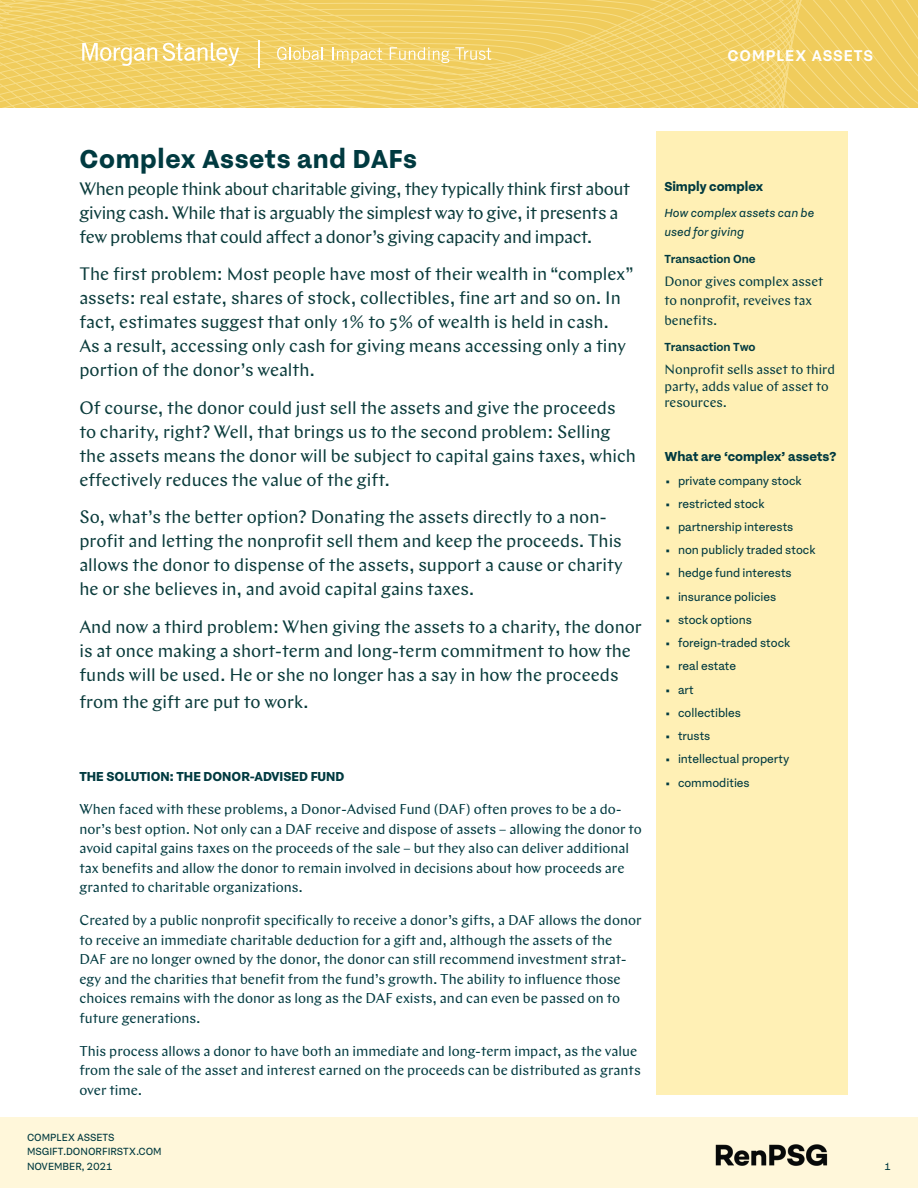
<style>
.page{position:relative;width:918px;height:1188px;background:#fff}
.page>*{position:absolute;margin:0;border:0;box-sizing:border-box;transform-origin:0 0}
.t1{font:700 30px "Symphonie Grotesque";letter-spacing:.02em;color:#003a40}
.t2{font:18px/24px "Chap";color:#0a3b3b}
.t3{font:18px/24px "Chap";letter-spacing:-.02em;color:#0a3b3b}
.t4{font:600 18px "Symphonie Grotesque";letter-spacing:.05em;color:#fff}
.t5{font:700 15px "Symphonie Grotesque";color:#003a40}
.t6{font:14.25px/19.5px "Chap";color:#003a40}
.t7{font:13.5px "Symphonie Grotesque";color:#003a40}
.t8{font:13.5px/19.5px "Chap";color:#003a40}
.t9{font:italic 13.5px/19.5px "Symphonie Grotesque";color:#003a40}
.t10{font:600 13.5px "Symphonie Grotesque";color:#003a40}
.t11{font:12px/14.4px "Symphonie Grotesque";color:#003a40}
</style>
<div class="page">
<div style="left:0;top:1118px;width:918px;height:70px;background:#fff7da"></div>
<svg style="left:0;top:0;width:918px;height:108px;background:#f1cf66"></svg>
<img style="left:715px;top:1144px;width:113px;height:22px">
<svg style="left:82px;top:43px;width:157px;height:23px"></svg>
<hr style="left:258px;top:40px;width:2px;height:28px;background:#fff">
<svg style="left:277px;top:47px;width:46px;height:13px"></svg>
<svg style="left:332px;top:47px;width:50px;height:16px"></svg>
<svg style="left:390px;top:47px;width:59px;height:16px"></svg>
<svg style="left:455px;top:47px;width:36px;height:13px"></svg>
<div style="left:657px;top:132px;width:191px;height:963px;background:#fff0b5"></div>
<p class="t4" style="left:728px;top:45px;width:147px">COMPLEX ASSETS</p>
<h1 class="t1" style="left:79px;top:142px;width:339px">Complex Assets and DAFs</h1>
<p class="t3" style="left:79px;top:176px;width:552px">When people think about charitable giving, they typically think first about giving cash. While that is arguably the simplest way to give, it presents a few problems that could affect a donor’s giving capacity and impact.</p>
<p class="t2" style="left:79px;top:262px;width:556px">The first problem: Most people have most of their wealth in “complex” assets: real estate, shares of stock, collectibles, fine art and so on. In fact, estimates suggest that only 1% to 5% of wealth is held in cash.<br>As a result, accessing only cash for giving means accessing only a tiny portion of the donor’s wealth.</p>
<p class="t2" style="left:79px;top:395px;width:558px">Of course, the donor could just sell the assets and give the proceeds to charity, right? Well, that brings us to the second problem: Selling the assets means the donor will be subject to capital gains taxes, which effectively reduces the value of the gift.</p>
<p class="t2" style="left:79px;top:505px;width:545px">So, what’s the better option? Donating the assets directly to a non&shy;profit and letting the nonprofit sell them and keep the proceeds. This allows the donor to dispense of the assets, support a cause or charity he or she believes in, and avoid capital gains taxes.</p>
<p class="t2" style="left:79px;top:614px;width:564px">And now a third problem: When giving the assets to a charity, the donor is at once making a short-term and long-term commitment to how the funds will be used. He or she no longer has a say in how the proceeds</p>
<p class="t2" style="left:79px;top:689px;width:231px">from the gift are put to work.</p>
<p class="t5" style="left:79px;top:768px;width:267px">THE SOLUTION: THE DONOR-ADVISED FUND</p>
<p class="t6" style="left:79px;top:800px;width:564px">When faced with these problems, a Donor-Advised Fund (DAF) often proves to be a do&shy;nor’s best option. Not only can a DAF receive and dispose of assets – allowing the donor to avoid capital gains taxes on the proceeds of the sale – but they also can deliver additional tax benefits and allow the donor to remain involved in decisions about how proceeds are granted to charitable organizations.</p>
<p class="t6" style="left:79px;top:911px;width:564px">Created by a public nonprofit specifically to receive a donor’s gifts, a DAF allows the donor to receive an immediate charitable deduction for a gift and, although the assets of the DAF are no longer owned by the donor, the donor can still recommend investment strat&shy;egy and the charities that benefit from the fund’s growth. The ability to influence those choices remains with the donor as long as the DAF exists, and can even be passed on to future generations.</p>
<p class="t6" style="left:79px;top:1041px;width:563px">This process allows a donor to have both an immediate and long-term impact, as the value from the sale of the asset and interest earned on the proceeds can be distributed as grants over time.</p>
<p class="t11" style="left:27px;top:1130px;width:136px">COMPLEX ASSETS<br>MSGIFT.DONORFIRSTX.COM<br>NOVEMBER, 2021</p>
<p class="t5" style="left:664px;top:177px;width:100px">Simply complex</p>
<p class="t9" style="left:664px;top:203px;width:151px">How complex assets can be used for giving</p>
<p class="t10" style="left:664px;top:251px;width:93px">Transaction One</p>
<p class="t8" style="left:664px;top:271px;width:160px">Donor gives complex asset to nonprofit, reveives tax benefits.</p>
<p class="t10" style="left:664px;top:339px;width:93px">Transaction Two</p>
<p class="t8" style="left:664px;top:361px;width:172px;line-height:16.5px">Nonprofit sells asset to third party, adds value of asset to resources.</p>
<p class="t5" style="left:664px;top:448px;width:173px">What are ‘complex’ assets?</p>
<p class="t7" style="left:664px;top:473px;width:139px">• private company stock</p>
<p class="t7" style="left:664px;top:496px;width:102px">• restricted stock</p>
<p class="t7" style="left:664px;top:519px;width:130px">• partnership interests</p>
<p class="t7" style="left:664px;top:542px;width:153px">• non publicly traded stock</p>
<p class="t7" style="left:664px;top:566px;width:129px">• hedge fund interests</p>
<p class="t7" style="left:664px;top:589px;width:113px">• insurance policies</p>
<p class="t7" style="left:664px;top:612px;width:89px">• stock options</p>
<p class="t7" style="left:664px;top:635px;width:127px">• foreign-traded stock</p>
<p class="t7" style="left:664px;top:659px;width:73px">• real estate</p>
<p class="t7" style="left:664px;top:682px;width:31px">• art</p>
<p class="t7" style="left:664px;top:705px;width:78px">• collectibles</p>
<p class="t7" style="left:664px;top:728px;width:47px">• trusts</p>
<p class="t7" style="left:664px;top:752px;width:126px">• intellectual property</p>
<p class="t7" style="left:664px;top:775px;width:87px">• commodities</p>
<p class="t11" style="left:884px;top:1159px;width:8px">1</p>
</div>
